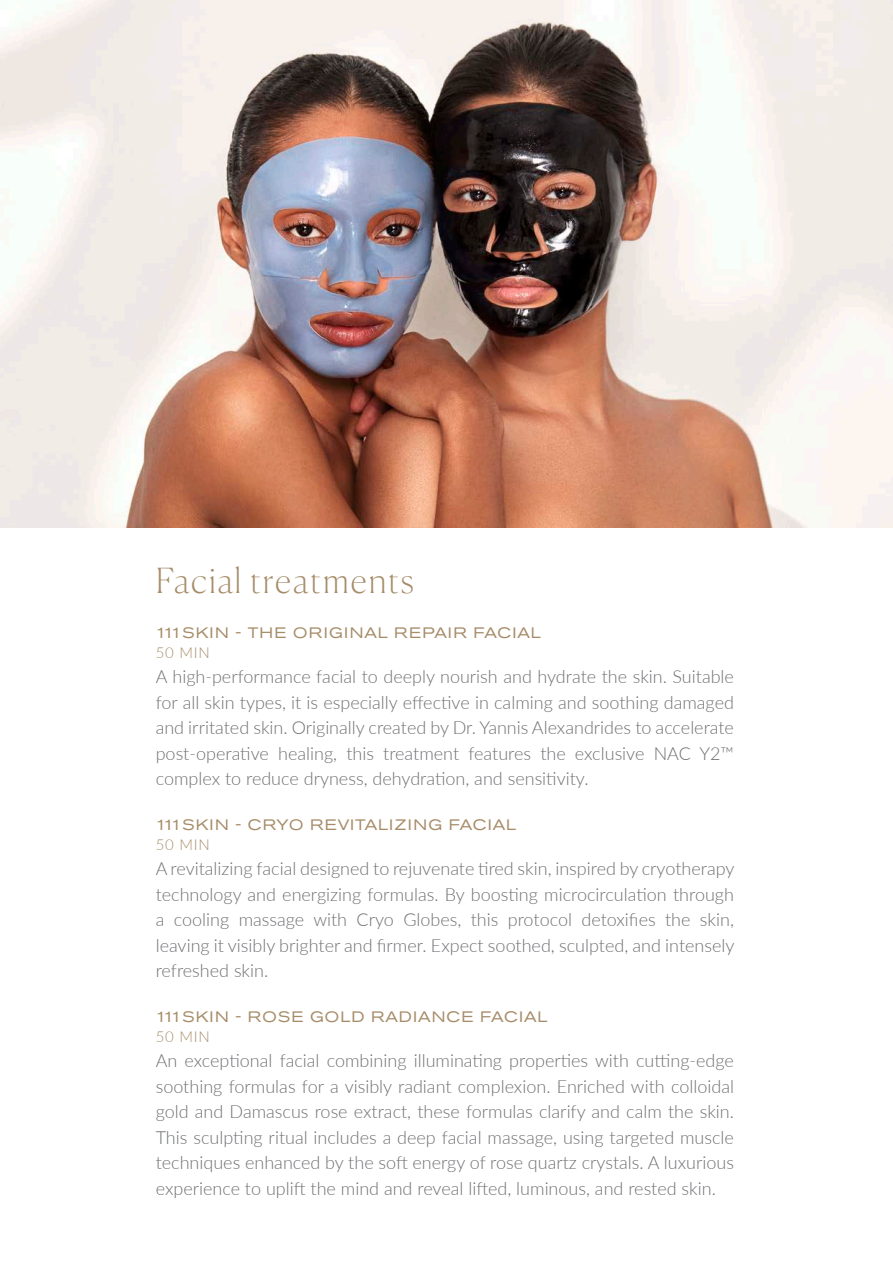
<style>
.page{position:relative;width:893px;height:1263px;background:#fff}
.page>*{position:absolute;margin:0;border:0;box-sizing:border-box;transform-origin:0 0}
.Style_de_paragraphe_2{font:100 34.5px "Canela";letter-spacing:.045em;color:#a68c68}
.Style_de_paragraphe_1{font:300 18px/25.5px "Lato";color:#6f7073;text-align:justify}
.Style_de_paragraphe_3{font:expanded 15px/19.5px "Akzidenz Grotesk Pro";letter-spacing:.07em;color:#a68c68}
.Style_de_paragraphe_4{font:300 15px "Lato";letter-spacing:.05em;color:#a68c68}
.s1{font-family:"Lato";font-weight:300;font-stretch:normal}
</style>
<div class="page">
<img style="left:0;top:0;width:893px;height:527px">
<p class="Style_de_paragraphe_2" style="left:156px;top:553px;width:260px">Facial treatments</p>
<p class="Style_de_paragraphe_3" style="left:156px;top:623px;width:386px">111SKIN - THE ORIGINAL REPAIR FACIAL<br><span class="s1">50 MIN</span></p>
<p class="Style_de_paragraphe_1" style="left:156px;top:663px;width:580px">A high-performance facial to deeply nourish and hydrate the skin. Suitable for all skin types, it is especially effective in calming and soothing damaged and irritated skin. Originally created by Dr. Yannis Alexandrides to accelerate post-operative healing, this treatment features the exclusive NAC Y2™ complex to reduce dryness, dehydration, and sensitivity.</p>
<p class="Style_de_paragraphe_3" style="left:156px;top:815px;width:362px">111SKIN - CRYO REVITALIZING FACIAL</p>
<p class="Style_de_paragraphe_4" style="left:156px;top:834px;width:56px">50 MIN</p>
<p class="Style_de_paragraphe_1" style="left:156px;top:855px;width:580px">A revitalizing facial designed to rejuvenate tired skin, inspired by cryotherapy technology and energizing formulas. By boosting microcirculation through a cooling massage with Cryo Globes, this protocol detoxifies the skin, leaving it visibly brighter and firmer. Expect soothed, sculpted, and intensely refreshed skin.</p>
<p class="Style_de_paragraphe_3" style="left:156px;top:1007px;width:393px">111SKIN - ROSE GOLD RADIANCE FACIAL</p>
<p class="Style_de_paragraphe_4" style="left:156px;top:1026px;width:56px">50 MIN</p>
<p class="Style_de_paragraphe_1" style="left:156px;top:1047px;width:580px">An exceptional facial combining illuminating properties with cutting-edge soothing formulas for a visibly radiant complexion. Enriched with colloidal gold and Damascus rose extract, these formulas clarify and calm the skin.<br>This sculpting ritual includes a deep facial massage, using targeted muscle techniques enhanced by the soft energy of rose quartz crystals. A luxurious experience to uplift the mind and reveal lifted, luminous, and rested skin.</p>
</div>
